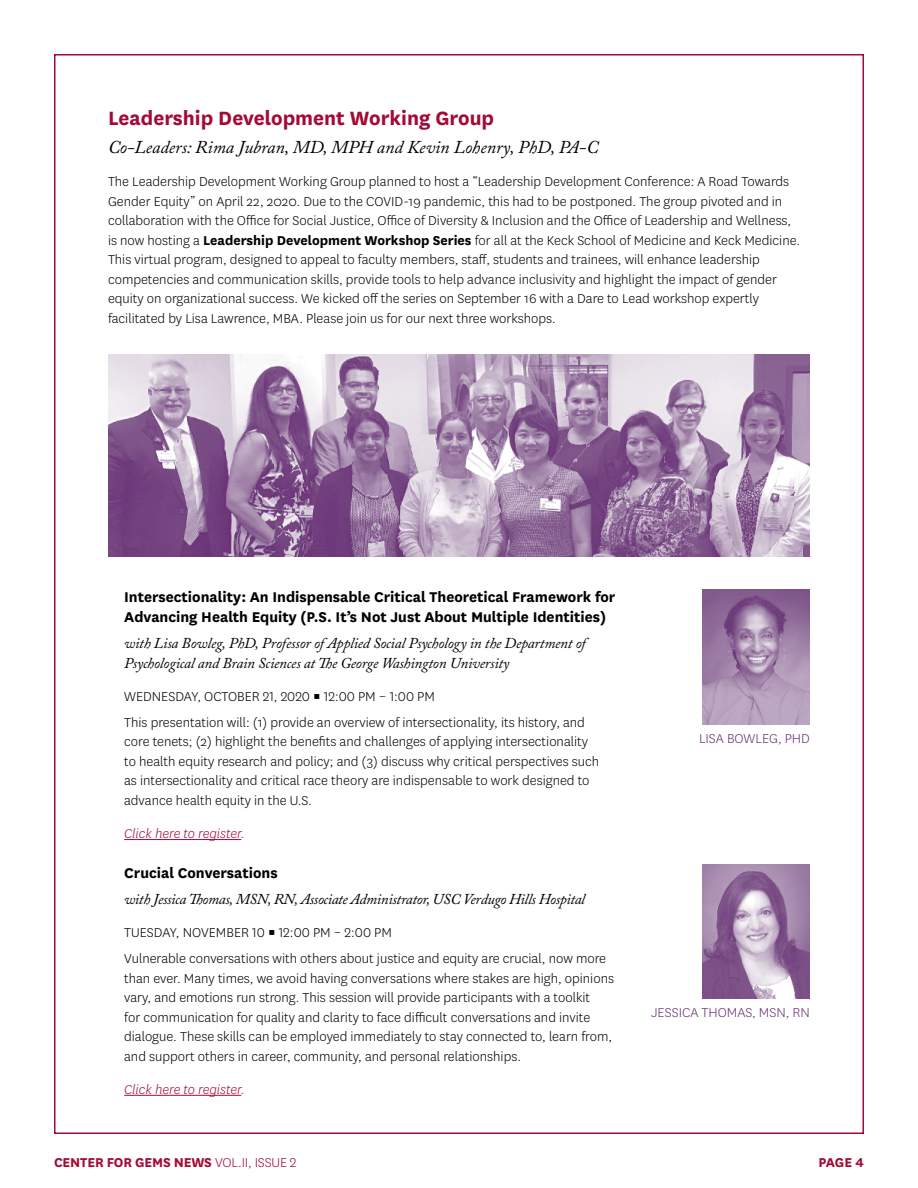
<style>
.page{position:relative;width:918px;height:1188px;background:#fff}
.page>*{position:absolute;margin:0;border:0;box-sizing:border-box;transform-origin:0 0}
.t1{font:700 22.5px "National";color:#a30b35}
.t2{font:italic 18px "Adobe Caslon Pro";color:#000}
.t3{font:700 16.5px/19.5px "National";color:#000}
.Body{font:300 15px/19.5px "National";color:#000}
.t4{font:italic 15px/19.5px "Adobe Caslon Pro";letter-spacing:-.01em;color:#000}
.Body-2{font:italic 300 15px "National";color:#a30b35}
.t5{font:700 15px "National";letter-spacing:-.01em;color:#a30b35}
.Quote_Name{font:300 15px "National";color:#693277}
.s1{font-weight:700}
.s2{font-weight:300}
</style>
<div class="page">
<img style="left:108px;top:354px;width:702px;height:203px">
<hr style="left:124px;top:839px;width:117px;height:1px;background:#a30b35">
<hr style="left:124px;top:1095px;width:117px;height:1px;background:#a30b35">
<img style="left:702px;top:590px;width:108px;height:135px">
<img style="left:702px;top:864px;width:108px;height:135px">
<h3 class="t1" style="left:108px;top:102px;width:388px">Leadership Development Working Group</h3>
<h3 class="t2" style="left:108px;top:136px;width:492px">Co-Leaders: Rima Jubran, MD, MPH and Kevin Lohenry, PhD, PA-C</h3>
<p class="Body" style="left:108px;top:171px;width:694px">The Leadership Development Working Group planned to host a “Leadership Development Conference: A Road Towards Gender Equity” on April 22, 2020. Due to the COVID-19 pandemic, this had to be postponed. The group pivoted and in collaboration with the Office for Social Justice, Office of Diversity &amp; Inclusion and the Office of Leadership and Wellness, is now hosting a <span class="s1">Leadership Development Workshop Series</span> for all at the Keck School of Medicine and Keck Medicine.<br>This virtual program, designed to appeal to faculty members, staff, students and trainees, will enhance leadership competencies and communication skills, provide tools to help advance inclusivity and highlight the impact of gender equity on organizational success. We kicked off the series on September 16 with a Dare to Lead workshop expertly facilitated by Lisa Lawrence, MBA. Please join us for our next three workshops.</p>
<h4 class="t3" style="left:124px;top:586px;width:493px">Intersectionality: An Indispensable Critical Theoretical Framework for<br>Advancing Health Equity (P.S. It’s Not Just About Multiple Identities)</h4>
<h4 class="t4" style="left:124px;top:633px;width:463px">with Lisa Bowleg, PhD, Professor of Applied Social Psychology in the Department of<br>Psychological and Brain Sciences at The George Washington University</h4>
<h4 class="Body" style="left:124px;top:686px;width:312px">WEDNESDAY, OCTOBER 21, 2020 ▪ 12:00 PM – 1:00 PM</h4>
<p class="Body" style="left:124px;top:712px;width:477px">This presentation will: (1) provide an overview of intersectionality, its history, and core tenets; (2) highlight the benefits and challenges of applying intersectionality to health equity research and policy; and (3) discuss why critical perspectives such as intersectionality and critical race theory are indispensable to work designed to advance health equity in the U.S.</p>
<p class="Body-2" style="left:124px;top:824px;width:122px">Click here to register.</p>
<h4 class="t3" style="left:124px;top:862px;width:155px">Crucial Conversations</h4>
<h4 class="t4" style="left:124px;top:889px;width:462px">with Jessica Thomas, MSN, RN, Associate Administrator, USC Verdugo Hills Hospital</h4>
<h4 class="Body" style="left:124px;top:922px;width:269px">TUESDAY, NOVEMBER 10 ▪ 12:00 PM – 2:00 PM</h4>
<p class="Body" style="left:124px;top:948px;width:491px">Vulnerable conversations with others about justice and equity are crucial, now more than ever. Many times, we avoid having conversations where stakes are high, opinions vary, and emotions run strong. This session will provide participants with a toolkit<br>for communication for quality and clarity to face difficult conversations and invite dialogue. These skills can be employed immediately to stay connected to, learn from, and support others in career, community, and personal relationships.</p>
<p class="Body-2" style="left:124px;top:1080px;width:122px">Click here to register.</p>
<p class="Quote_Name" style="left:699px;top:729px;width:112px">LISA BOWLEG, PHD</p>
<p class="Quote_Name" style="left:651px;top:1003px;width:160px">JESSICA THOMAS, MSN, RN</p>
<p class="t5" style="left:54px;top:1151px;width:244px">CENTER FOR GEMS NEWS <span class="s2">VOL.II, ISSUE 2</span></p>
<p class="t5" style="left:818px;top:1151px;width:47px">PAGE 4</p>
</div>
